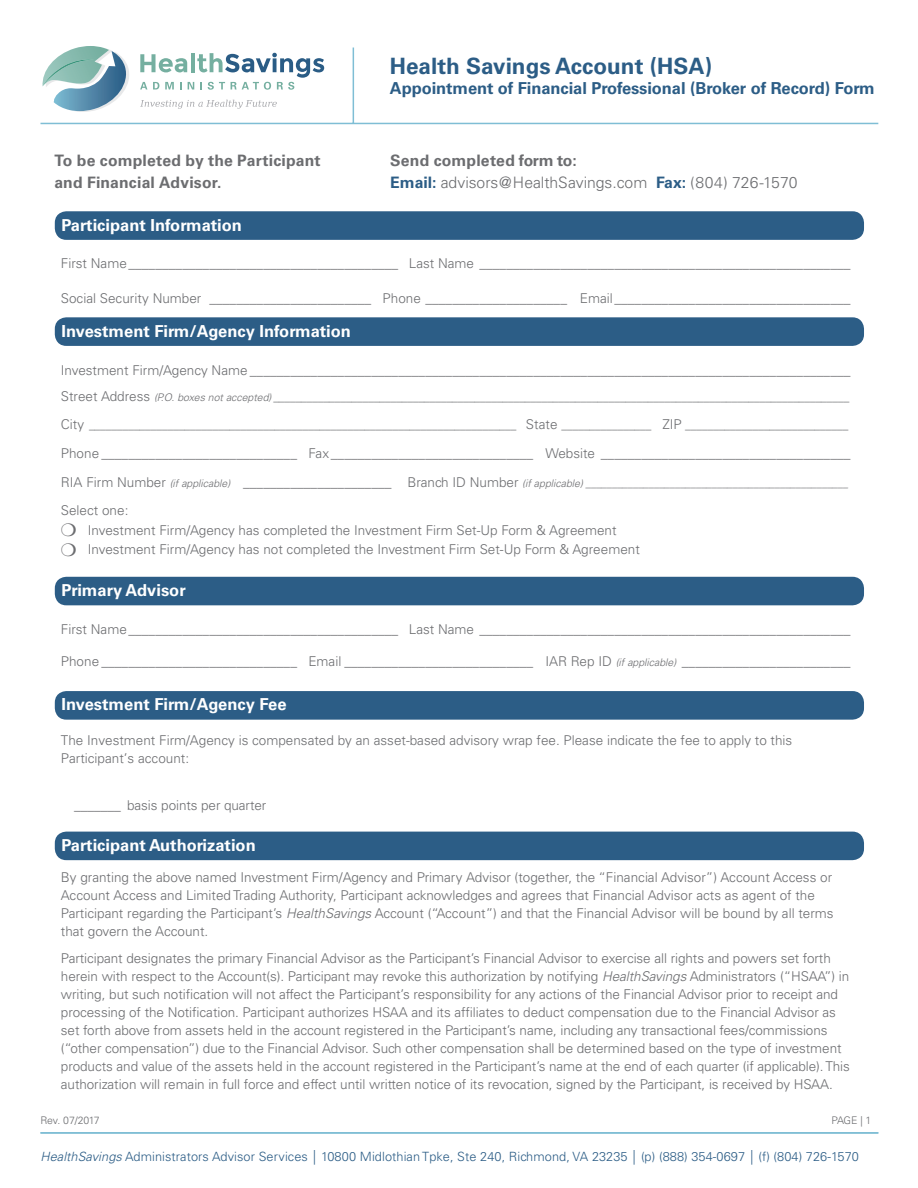
<style>
.page{position:relative;width:918px;height:1188px;background:#fff}
.page>*{position:absolute;margin:0;border:0;box-sizing:border-box;transform-origin:0 0}
.t1{font:700 22.5px "Univers";color:#2c5d86}
.primary_Tab{font:700 16.5px "Univers";color:#fff}
.t2{font:700 16.5px "Univers";letter-spacing:-.005em;color:#2c5d86}
.t3{font:700 15.75px/22.5px "Univers";letter-spacing:.01em;color:#6c6d70}
.t4{font:300 15.75px "Univers";color:#6c6d70}
.Body_-_Agreement{font:300 13.5px/18px "Univers";letter-spacing:-.005em;color:#6c6d70}
.t5{font:300 12.75px "Univers";letter-spacing:.005em;color:#2c5d86}
.t6{font:300 11.25px "Univers";color:#6c6d70}
.t7{font:italic 300 10.5px "Univers";color:#6c6d70}
.t8{font:300 10.5px "Univers";letter-spacing:-.02em;color:#6c6d70}
.s1{font-weight:700;color:#2c5d86}
.s2{font-size:13.5px}
.s3{font-style:italic;font-size:10.5px}
.s4{font-style:normal;font-size:13.5px}
.s5{font-style:italic}
.s6{font-size:14.7px}
</style>
<div class="page">
<hr style="left:40px;top:1132px;width:838px;height:2px;background:#7fbed5">
<hr style="left:40px;top:123px;width:838px;height:1px;background:#7fbed5">
<hr style="left:353px;top:48px;width:1px;height:75px;background:#7fbed5">
<svg style="left:140px;top:53px;width:184px;height:37px"></svg>
<svg style="left:42px;top:46px;width:87px;height:66px"></svg>
<svg style="left:140px;top:100px;width:137px;height:9px"></svg>
<div style="left:56px;top:212px;width:807px;height:27px;background:#2c5d86;border-radius:10px"></div>
<div style="left:55px;top:211px;width:809px;height:29px;border:2px solid #2c5d86;border-radius:10px"></div>
<div style="left:56px;top:578px;width:807px;height:26px;background:#2c5d86;border-radius:10px"></div>
<div style="left:55px;top:577px;width:809px;height:28px;border:2px solid #2c5d86;border-radius:10px"></div>
<div style="left:56px;top:692px;width:807px;height:27px;background:#2c5d86;border-radius:10px"></div>
<div style="left:55px;top:691px;width:809px;height:29px;border:2px solid #2c5d86;border-radius:10px"></div>
<div style="left:56px;top:833px;width:807px;height:26px;background:#2c5d86;border-radius:10px"></div>
<div style="left:55px;top:832px;width:809px;height:28px;border:2px solid #2c5d86;border-radius:10px"></div>
<div style="left:56px;top:318px;width:807px;height:27px;background:#2c5d86;border-radius:10px"></div>
<div style="left:55px;top:317px;width:809px;height:29px;border:2px solid #2c5d86;border-radius:10px"></div>
<h1 class="t1" style="left:390px;top:53px;width:324px">Health Savings Account (HSA)</h1>
<p class="t2" style="left:390px;top:78px;width:486px">Appointment of Financial Professional (Broker of Record) Form</p>
<p class="t3" style="left:54px;top:149px;width:268px">To be completed by the Participant and Financial Advisor.</p>
<p class="t3" style="left:390px;top:149px;width:188px">Send completed form to:</p>
<p class="t4" style="left:390px;top:173px;width:409px"><span class="s1">Email:</span> advisors@HealthSavings.com <span class="s1">Fax:</span> (804) 726-1570</p>
<p class="primary_Tab" style="left:62px;top:215px;width:182px">Participant Information</p>
<p class="Body_-_Agreement" style="left:61px;top:254px;width:791px">First Name________________________________________ Last Name _______________________________________________________</p>
<p class="Body_-_Agreement" style="left:61px;top:289px;width:791px">Social Security Number ________________________ Phone _____________________ Email___________________________________</p>
<p class="primary_Tab" style="left:62px;top:321px;width:291px">Investment Firm/Agency Information</p>
<p class="Body_-_Agreement" style="left:61px;top:361px;width:791px">Investment Firm/Agency Name _________________________________________________________________________________________</p>
<p class="t6" style="left:61px;top:390px;width:790px"><span class="s2">Street Address</span> <span class="s3">(P.O. boxes not accepted)</span> _______________________________________________________________________________________________________</p>
<p class="t6" style="left:61px;top:418px;width:789px"><span class="s2">City</span> ____________________________________________________________________________ <span class="s2">State</span> ________________ <span class="s2">ZIP</span> _____________________________</p>
<p class="Body_-_Agreement" style="left:61px;top:445px;width:791px">Phone _____________________________ Fax ______________________________ Website _____________________________________</p>
<p class="t7" style="left:61px;top:477px;width:789px"><span class="s4">RIA Firm Number</span> (if applicable) <span class="s4">______________________ Branch ID Number</span> (if applicable) __________________________________________________</p>
<p class="Body_-_Agreement" style="left:61px;top:502px;width:69px">Select one:</p>
<p class="Body_-_Agreement" style="left:61px;top:521px;width:557px">❍ Investment Firm/Agency has completed the Investment Firm Set-Up Form &amp; Agreement</p>
<p class="Body_-_Agreement" style="left:61px;top:541px;width:580px">❍ Investment Firm/Agency has not completed the Investment Firm Set-Up Form &amp; Agreement</p>
<p class="primary_Tab" style="left:62px;top:581px;width:126px">Primary Advisor</p>
<p class="Body_-_Agreement" style="left:61px;top:620px;width:791px">First Name________________________________________ Last Name _______________________________________________________</p>
<p class="Body_-_Agreement" style="left:61px;top:652px;width:791px">Phone _____________________________ Email ____________________________ IAR Rep ID <span class="s3">(if applicable)</span> _________________________</p>
<p class="primary_Tab" style="left:62px;top:695px;width:227px">Investment Firm/Agency Fee</p>
<p class="Body_-_Agreement" style="left:61px;top:732px;width:733px">The Investment Firm/Agency is compensated by an asset-based advisory wrap fee. Please indicate the fee to apply to this<br>Participant’s account:</p>
<p class="Body_-_Agreement" style="left:74px;top:796px;width:194px">_______ basis points per quarter</p>
<p class="primary_Tab" style="left:62px;top:835px;width:196px">Participant Authorization</p>
<p class="Body_-_Agreement" style="left:61px;top:868px;width:774px">By granting the above named Investment Firm/Agency and Primary Advisor (together, the “Financial Advisor”) Account Access or Account Access and Limited Trading Authority, Participant acknowledges and agrees that Financial Advisor acts as agent of the Participant regarding the Participant’s <span class="s5">HealthSavings</span> Account (“Account”) and that the Financial Advisor will be bound by all terms that govern the Account.</p>
<p class="Body_-_Agreement" style="left:61px;top:949px;width:790px">Participant designates the primary Financial Advisor as the Participant’s Financial Advisor to exercise all rights and powers set forth herein with respect to the Account(s). Participant may revoke this authorization by notifying <span class="s5">HealthSavings</span> Administrators (“HSAA”) in writing, but such notification will not affect the Participant’s responsibility for any actions of the Financial Advisor prior to receipt and processing of the Notification. Participant authorizes HSAA and its affiliates to deduct compensation due to the Financial Advisor as set forth above from assets held in the account registered in the Participant’s name, including any transactional fees/commissions (“other compensation”) due to the Financial Advisor. Such other compensation shall be determined based on the type of investment products and value of the assets held in the account registered in the Participant’s name at the end of each quarter (if applicable). This authorization will remain in full force and effect until written notice of its revocation, signed by the Participant, is received by HSAA.</p>
<p class="t8" style="left:40px;top:1114px;width:61px">Rev. 07/2017</p>
<p class="t8" style="left:831px;top:1114px;width:42px">PAGE | 1</p>
<p class="t5" style="left:40px;top:1149px;width:820px"><span class="s5">HealthSavings</span> Administrators Advisor Services <span class="s6">|</span> 10800 Midlothian Tpke, Ste 240, Richmond, VA 23235 <span class="s6">|</span> (p) (888) 354-0697 <span class="s6">|</span> (f) (804) 726-1570</p>
</div>
